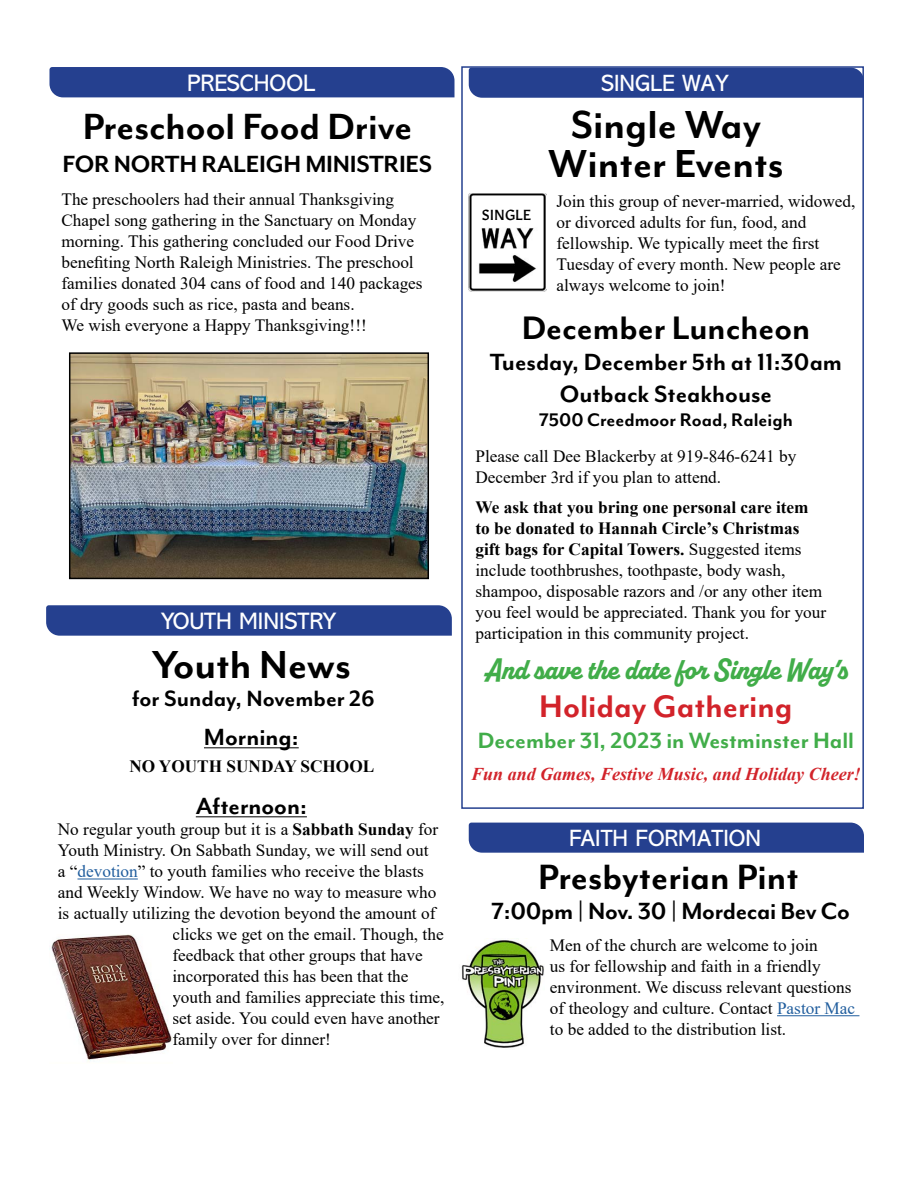
<style>
.page{position:relative;width:918px;height:1188px;background:#fff}
.page>*{position:absolute;margin:0;border:0;box-sizing:border-box;transform-origin:0 0}
.t1{font:700 45px/39px "Mr Eaves Mod OT";color:#000;text-align:center}
.t2{font:700 42px "Mr Eaves Mod OT";color:#000}
.t3{font:700 40.5px "Mr Eaves Mod OT";color:#000}
.t4{font:700 37.5px "Mr Eaves Mod OT";color:#000}
.t5{font:700 36px "Mr Eaves Mod OT";color:#d2232a}
.t6{font:800 30px "Alkaline";color:#41ad49}
.t7{font:700 27px/31.5px "Mr Eaves Mod OT";letter-spacing:-.01em;color:#000;text-align:center}
.t8{font:700 25.5px "Mr Eaves Mod OT";color:#41ad49}
.t9{font:700 25.5px "Mr Eaves Mod OT";color:#000}
.t10{font:24px "Abadi MT Pro";color:#fff}
.t11{font:23.7px "Abadi MT Pro";color:#fff}
.t12{font:700 21px "Mr Eaves Mod OT";color:#000}
.t13{font:italic 700 18px "Times New Roman";color:#d2232a}
.t14{font:17.25px/21px "Times New Roman";color:#000}
.t15{font:700 17.25px "Times New Roman";color:#000}
.t16{font:14.4px "Gitan Latn Me";color:#000}
.s1{font-weight:700}
.s2{color:#215e9e}
</style>
<div class="page">
<img style="left:468px;top:194px;width:79px;height:98px">
<div style="left:473px;top:199px;width:67px;height:25px;background:#fff"></div>
<div style="left:469px;top:69px;width:392px;height:29px;background:#25408f"></div>
<img style="left:72px;top:355px;width:354px;height:221px">
<div style="left:69px;top:352px;width:360px;height:227px;border:2px solid #000"></div>
<div style="left:50px;top:67px;width:404px;height:30px;background:#25408f"></div>
<hr style="left:777px;top:1015px;width:82px;height:1px;background:#215e9e">
<img style="left:461px;top:940px;width:83px;height:108px">
<div style="left:469px;top:823px;width:395px;height:30px;background:#25408f"></div>
<hr style="left:204px;top:747px;width:95px;height:1px;background:#000">
<hr style="left:196px;top:816px;width:111px;height:1px;background:#000">
<hr style="left:77px;top:879px;width:61px;height:1px;background:#215e9e">
<svg style="left:46px;top:605px;width:406px;height:31px;background:#2a4591"></svg>
<img style="left:51px;top:934px;width:121px;height:128px">
<div style="left:461px;top:66px;width:403px;height:743px;border:2px solid #25408f"></div>
<h3 class="t10" style="left:187px;top:69px;width:130px">PRESCHOOL</h3>
<h2 class="t2" style="left:83px;top:104px;width:331px">Preschool Food Drive</h2>
<h3 class="t7" style="left:63px;top:149px;width:371px">FOR NORTH RALEIGH MINISTRIES</h3>
<p class="t14" style="left:61px;top:188px;width:363px">The preschoolers had their annual Thanksgiving Chapel song gathering in the Sanctuary on Monday morning. This gathering concluded our Food Drive benefiting North Raleigh Ministries. The preschool families donated 304 cans of food and 140 packages of dry goods such as rice, pasta and beans.<br>We wish everyone a Happy Thanksgiving!!!</p>
<h3 class="t10" style="left:161px;top:607px;width:177px">YOUTH MINISTRY</h3>
<h1 class="t1" style="left:152px;top:645px;width:201px">Youth News</h1>
<h3 class="t9" style="left:132px;top:685px;width:244px">for Sunday, November 26</h3>
<h3 class="t7" style="left:204px;top:722px;width:96px">Morning:</h3>
<p class="t15" style="left:129px;top:754px;width:246px">NO YOUTH SUNDAY SCHOOL</p>
<h3 class="t7" style="left:196px;top:791px;width:113px">Afternoon:</h3>
<p class="t14" style="left:58px;top:818px;width:382px">No regular youth group but it is a <span class="s1">Sabbath Sunday</span> for</p>
<p class="t14" style="left:58px;top:839px;width:372px">Youth Ministry. On Sabbath Sunday, we will send out</p>
<p class="t14" style="left:58px;top:860px;width:368px">a “<span class="s2">devotion</span>” to youth families who receive the blasts</p>
<p class="t14" style="left:58px;top:881px;width:380px">and Weekly Window. We have no way to measure who</p>
<p class="t14" style="left:58px;top:902px;width:379px">is actually utilizing the devotion beyond the amount of</p>
<p class="t14" style="left:172px;top:923px;width:273px">clicks we get on the email. Though, the</p>
<p class="t14" style="left:172px;top:944px;width:252px">feedback that other groups that have</p>
<p class="t14" style="left:172px;top:965px;width:238px">incorporated this has been that the</p>
<p class="t14" style="left:172px;top:986px;width:274px">youth and families appreciate this time,</p>
<p class="t14" style="left:172px;top:1007px;width:269px">set aside. You could even have another</p>
<p class="t14" style="left:172px;top:1028px;width:160px">family over for dinner!</p>
<h3 class="t11" style="left:602px;top:70px;width:129px">SINGLE WAY</h3>
<h1 class="t1" style="left:548px;top:106px;width:237px">Single Way<br>Winter Events</h1>
<p class="t14" style="left:556px;top:190px;width:301px">Join this group of never-married, widowed, or divorced adults for fun, food, and fellowship. We typically meet the first Tuesday of every month. New people are always welcome to join!</p>
<h3 class="t4" style="left:522px;top:307px;width:290px">December Luncheon</h3>
<h3 class="t7" style="left:490px;top:347px;width:354px">Tuesday, December 5th at 11:30am<br>Outback Steakhouse</h3>
<p class="t12" style="left:539px;top:408px;width:255px">7500 Creedmoor Road, Raleigh</p>
<p class="t14" style="left:476px;top:445px;width:322px">Please call Dee Blackerby at 919-846-6241 by<br>December 3rd if you plan to attend.</p>
<p class="t14" style="left:476px;top:496px;width:352px"><span class="s1">We ask that you bring one personal care item to be donated to Hannah Circle’s Christmas gift bags for Capital Towers.</span> Suggested items include toothbrushes, toothpaste, body wash, shampoo, disposable razors and /or any other item you feel would be appreciated. Thank you for your participation in this community project.</p>
<h3 class="t6" style="left:486px;top:651px;width:362px">And save the date for Single Way’s</h3>
<h3 class="t5" style="left:539px;top:687px;width:255px">Holiday Gathering</h3>
<h3 class="t8" style="left:478px;top:727px;width:378px">December 31, 2023 in Westminster Hall</h3>
<p class="t13" style="left:471px;top:761px;width:391px">Fun and Games, Festive Music, and Holiday Cheer!</p>
<p class="t16" style="left:482px;top:203px;width:51px">SINGLE</p>
<h3 class="t11" style="left:569px;top:825px;width:193px">FAITH FORMATION</h3>
<h3 class="t3" style="left:538px;top:855px;width:262px">Presbyterian Pint</h3>
<h3 class="t7" style="left:491px;top:896px;width:360px">7:00pm | Nov. 30 | Mordecai Bev Co</h3>
<p class="t14" style="left:550px;top:934px;width:307px">Men of the church are welcome to join<br>us for fellowship and faith in a friendly environment. We discuss relevant questions of theology and culture. Contact <span class="s2">Pastor Mac </span>to be added to the distribution list.</p>
</div>
